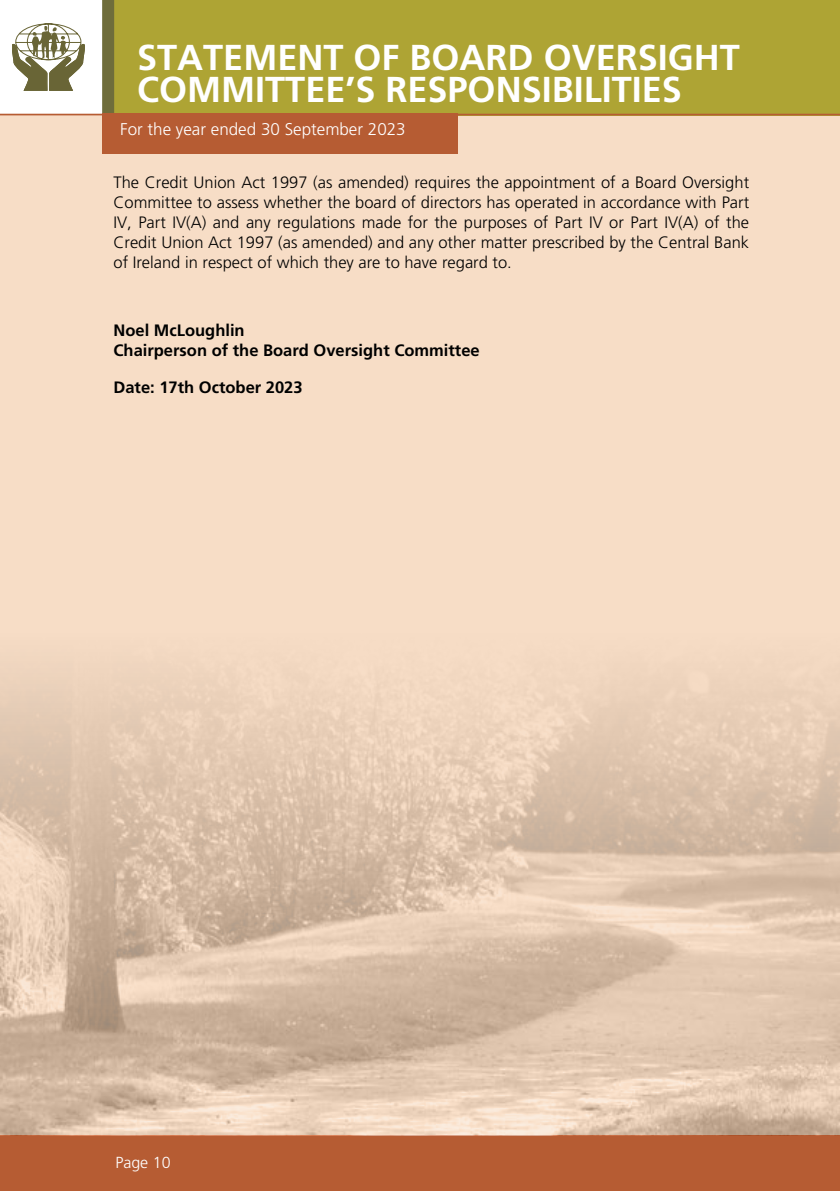
<style>
.page{position:relative;width:840px;height:1191px;background:#fff}
.page>*{position:absolute;margin:0;border:0;box-sizing:border-box;transform-origin:0 0}
.t1{font:700 36px/32px "Frutiger";color:#fff}
.t2{font:300 17px "Frutiger";color:#fff}
.t3{font:300 16.4px/20px "Frutiger";color:#000;text-align:justify}
.t4{font:700 16.4px/20px "Frutiger";color:#000}
.t5{font:300 16px "Frutiger";color:#fff}
</style>
<div class="page">
<div style="left:0;top:115px;width:839px;height:1076px;background:#f7ddc6"></div>
<div style="left:113px;top:0;width:726px;height:115px;background:#aea434"></div>
<div style="left:102px;top:0;width:12px;height:115px;background:#6f6d3b"></div>
<div style="left:0;top:1135px;width:839px;height:56px;background:#b65c33"></div>
<hr style="left:0;top:114px;width:839px;height:1px;background:#b65c33">
<div style="left:102px;top:113px;width:355px;height:41px;background:#b65c33"></div>
<svg style="left:12px;top:23px;width:72px;height:68px"></svg>
<img style="left:0;top:673px;width:839px;height:462px">
<h1 class="t1" style="left:137px;top:41px;width:604px">STATEMENT OF BOARD OVERSIGHT<br>COMMITTEE’S RESPONSIBILITIES</h1>
<p class="t2" style="left:120px;top:119px;width:287px">For the year ended 30 September 2023</p>
<p class="t3" style="left:113px;top:172px;width:636px">The Credit Union Act 1997 (as amended) requires the appointment of a Board Oversight Committee to assess whether the board of directors has operated in accordance with Part IV, Part IV(A) and any regulations made for the purposes of Part IV or Part IV(A) of the Credit Union Act 1997 (as amended) and any other matter prescribed by the Central Bank of Ireland in respect of which they are to have regard to.</p>
<p class="t4" style="left:113px;top:320px;width:367px">Noel McLoughlin<br>Chairperson of the Board Oversight Committee</p>
<p class="t4" style="left:113px;top:377px;width:190px">Date: 17th October 2023</p>
<p class="t5" style="left:115px;top:1153px;width:57px">Page 10</p>
</div>
